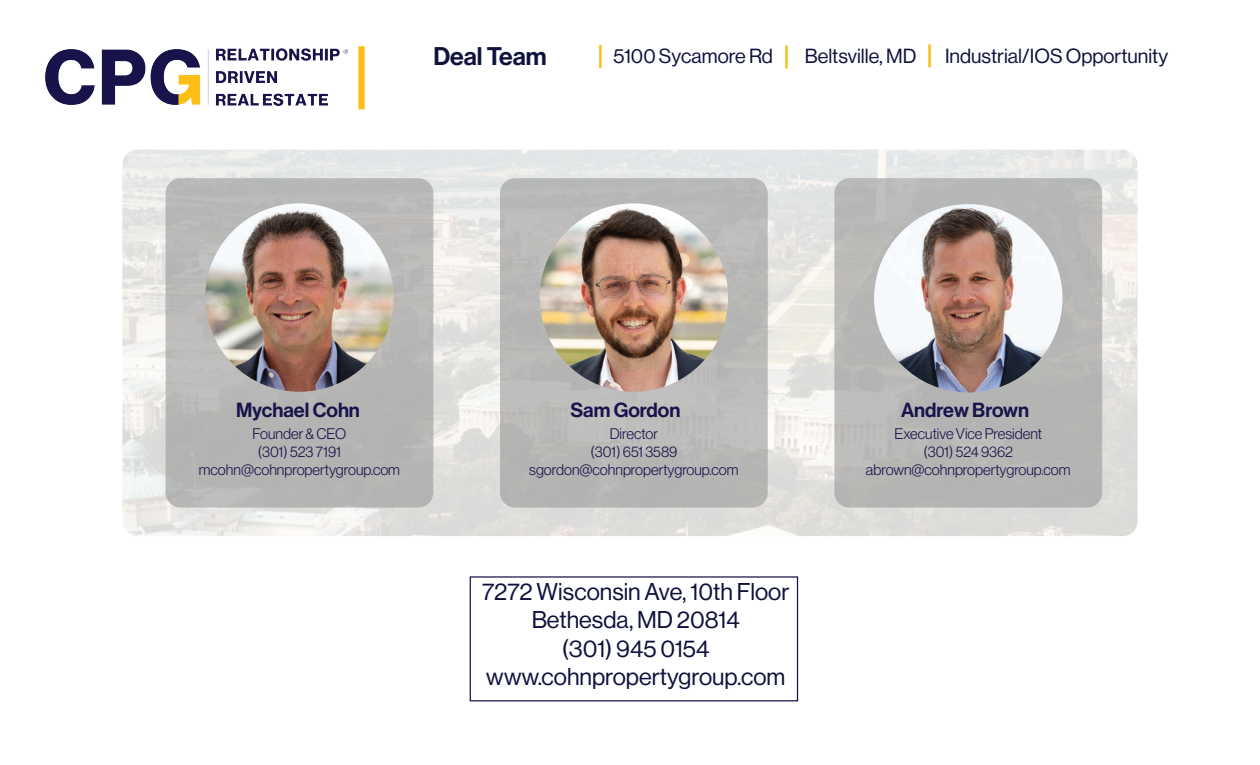
<style>
.page{position:relative;width:1260px;height:765px;background:#fff}
.page>*{position:absolute;margin:0;border:0;box-sizing:border-box;transform-origin:0 0}
.t1{font:25px "Neue Haas Display Mediu";color:#0f123d}
.t2{font:23.75px/28.5px "Neue Haas Display";color:#0f123d;text-align:center}
.t3{font:20px "Neue Haas Display";color:#0f123d}
.t4{font:20px "Neue Haas Display Mediu";color:#18134b}
.t5{font:300 15px/18px "Neue Haas Display";color:#18134b;text-align:center}
</style>
<div class="page">
<img style="left:122px;top:150px;width:1016px;height:386px">
<div style="left:166px;top:178px;width:267px;height:330px;background:#b5b5b5;border-radius:15px"></div>
<img style="left:205px;top:203px;width:189px;height:189px;border-radius:94px">
<div style="left:500px;top:178px;width:268px;height:330px;background:#b9b8b7;border-radius:15px"></div>
<img style="left:540px;top:203px;width:188px;height:189px;border-radius:94px">
<div style="left:834px;top:178px;width:268px;height:330px;background:#b5b6b5;border-radius:15px"></div>
<div style="left:470px;top:576px;width:328px;height:125px;border:1px solid #18134b"></div>
<img style="left:45px;top:48px;width:302px;height:58px">
<div style="left:358px;top:46px;width:7px;height:63px;background:#fcbe15"></div>
<hr style="left:599px;top:45px;width:3px;height:23px;background:#fcbe15">
<img style="left:874px;top:204px;width:189px;height:188px;border-radius:94px">
<hr style="left:785px;top:46px;width:3px;height:23px;background:#fcbe15">
<hr style="left:928px;top:44px;width:3px;height:23px;background:#fcbe15">
<h1 class="t1" style="left:433px;top:42px;width:115px">Deal Team</h1>
<h3 class="t3" style="left:614px;top:45px;width:161px">5100 Sycamore Rd</h3>
<h3 class="t3" style="left:805px;top:45px;width:113px">Beltsville, MD</h3>
<h3 class="t3" style="left:945px;top:45px;width:225px">Industrial/IOS Opportunity</h3>
<h3 class="t4" style="left:236px;top:398px;width:125px">Mychael Cohn</h3>
<p class="t5" style="left:199px;top:425px;width:203px">Founder &amp; CEO<br>(301) 523 7191 mcohn@cohnpropertygroup.com</p>
<h3 class="t4" style="left:570px;top:398px;width:111px">Sam Gordon</h3>
<p class="t5" style="left:529px;top:425px;width:211px">Director<br>(301) 651 3589 sgordon@cohnpropertygroup.com</p>
<h2 class="t2" style="left:482px;top:577px;width:309px">7272 Wisconsin Ave, 10th Floor<br>Bethesda, MD 20814<br>(301) 945 0154 www.cohnpropertygroup.com</h2>
<h3 class="t4" style="left:901px;top:398px;width:130px">Andrew Brown</h3>
<p class="t5" style="left:866px;top:425px;width:206px">Executive Vice President<br>(301) 524 9362 abrown@cohnpropertygroup.com</p>
</div>
